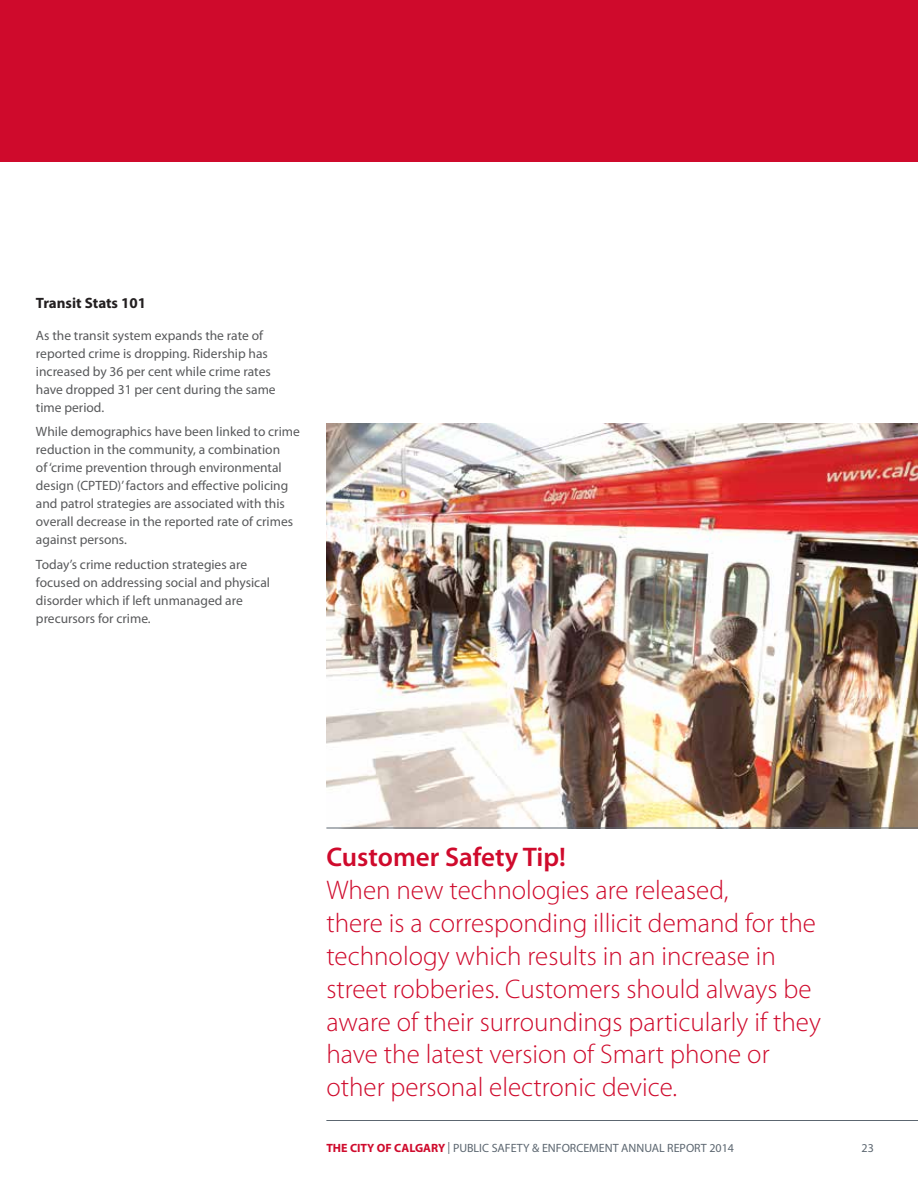
<style>
.page{position:relative;width:918px;height:1188px;background:#fff}
.page>*{position:absolute;margin:0;border:0;box-sizing:border-box;transform-origin:0 0}
.t1{font:300 27px/33px "Myriad Pro";color:#cf0a2c}
.t2{font:600 27px "Myriad Pro";color:#cf0a2c}
.t3{font:700 15px "Myriad Pro";color:#231f20}
.t4{font:13.5px/18px "Myriad Pro";color:#58595b}
.t5{font:12px "Myriad Pro";color:#5c6670}
.s1{font-weight:700;color:#cf0a2c}
</style>
<div class="page">
<div style="left:0;top:0;width:918px;height:162px;background:#cf0a2c"></div>
<hr style="left:326px;top:1120px;width:592px;height:1px;background:#5c6670">
<img style="left:326px;top:423px;width:592px;height:405px">
<hr style="left:326px;top:828px;width:592px;height:1px;background:#5c6670">
<p class="t3" style="left:36px;top:293px;width:112px">Transit Stats 101</p>
<p class="t4" style="left:36px;top:326px;width:241px">As the transit system expands the rate of reported crime is dropping. Ridership has increased by 36 per cent while crime rates have dropped 31 per cent during the same time period.</p>
<p class="t4" style="left:36px;top:423px;width:265px">While demographics have been linked to crime reduction in the community, a combination<br>of ‘crime prevention through environmental design (CPTED)’ factors and effective policing and patrol strategies are associated with this overall decrease in the reported rate of crimes against persons.</p>
<p class="t4" style="left:36px;top:555px;width:236px">Today’s crime reduction strategies are focused on addressing social and physical disorder which if left unmanaged are precursors for crime.</p>
<h1 class="t2" style="left:326px;top:839px;width:241px">Customer Safety Tip!</h1>
<p class="t1" style="left:326px;top:873px;width:496px">When new technologies are released,<br>there is a corresponding illicit demand for the technology which results in an increase in street robberies. Customers should always be aware of their surroundings particularly if they have the latest version of Smart phone or other personal electronic device.</p>
<p class="t5" style="left:326px;top:1141px;width:409px"><span class="s1">THE CITY OF CALGARY</span> | PUBLIC SAFETY &amp; ENFORCEMENT ANNUAL REPORT 2014</p>
<p class="t5" style="left:862px;top:1141px;width:14px">23</p>
</div>
